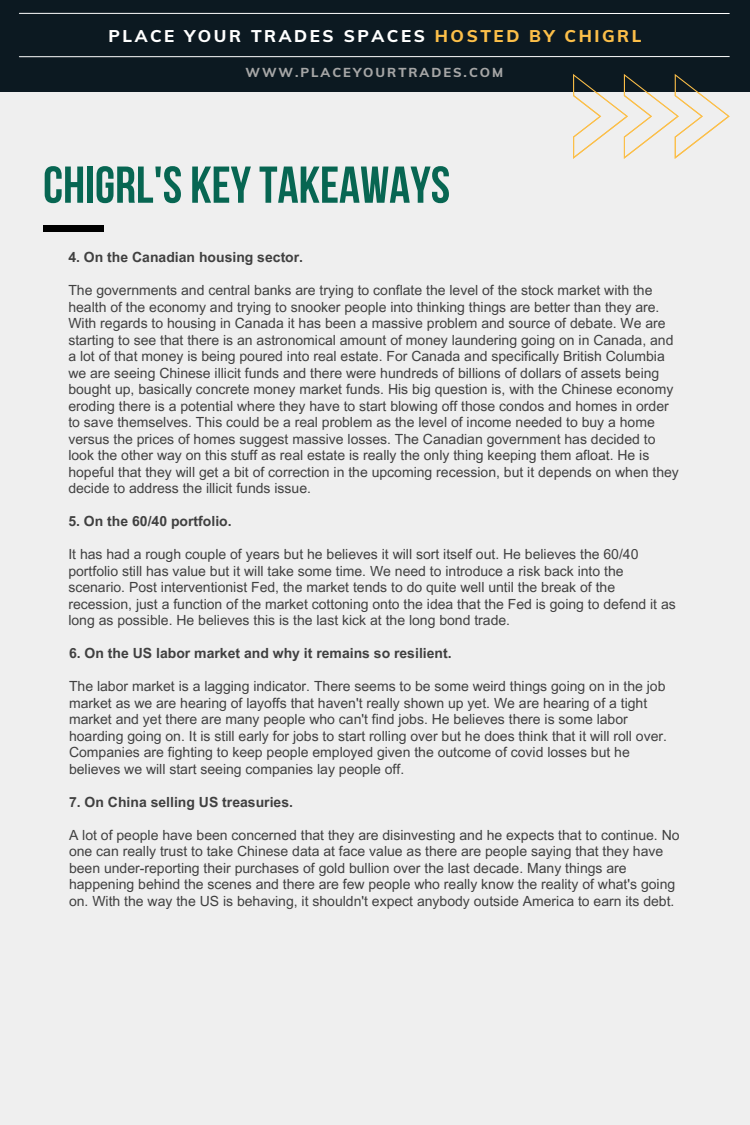
<style>
.page{position:relative;width:750px;height:1125px;background:#efefef}
.page>*{position:absolute;margin:0;border:0;box-sizing:border-box;transform-origin:0 0}
.t1{font:700 51.7px "Bebas Neue";color:#076652}
.t2{font:800 17px "Muli";letter-spacing:.15em;color:#fff}
.t3{font:14px/16.5px "Arial MT Pro";color:#404040}
.t4{font:700 14px "Arial MT Pro";color:#404040}
.t5{font:800 13px "Muli";letter-spacing:.15em;color:#a6a6a6}
.s1{color:#fcbf49}
</style>
<div class="page">
<div style="left:0;top:0;width:750px;height:92px;background:#0c1921"></div>
<hr style="left:19px;top:13px;width:710px;height:1px;background:#fff">
<hr style="left:19px;top:56px;width:710px;height:1px;background:#fff">
<svg style="left:573px;top:74px;width:157px;height:85px"></svg>
<div style="left:43px;top:225px;width:60px;height:7px;background:#000"></div>
<p class="t2" style="left:108px;top:25px;width:535px">PLACE YOUR TRADES SPACES <span class="s1">HOSTED BY CHIGRL</span></p>
<p class="t5" style="left:245px;top:64px;width:259px">WWW.PLACEYOURTRADES.COM</p>
<p class="t1" style="left:43px;top:164px;width:409px">CHIGRL'S KEYTAKEAWAYS</p>
<p class="t4" style="left:68px;top:252px;width:236px">4. On the Canadian housing sector.</p>
<p class="t3" style="left:68px;top:284px;width:612px">The governments and central banks are trying to conflate the level of the stock market with the health of the economy and trying to snooker people into thinking things are better than they are.<br>With regards to housing in Canada it has been a massive problem and source of debate. We are starting to see that there is an astronomical amount of money laundering going on in Canada, and a lot of that money is being poured into real estate. For Canada and specifically British Columbia we are seeing Chinese illicit funds and there were hundreds of billions of dollars of assets being bought up, basically concrete money market funds. His big question is, with the Chinese economy eroding there is a potential where they have to start blowing off those condos and homes in order to save themselves. This could be a real problem as the level of income needed to buy a home versus the prices of homes suggest massive losses. The Canadian government has decided to look the other way on this stuff as real estate is really the only thing keeping them afloat. He is hopeful that they will get a bit of correction in the upcoming recession, but it depends on when they decide to address the illicit funds issue.</p>
<p class="t4" style="left:68px;top:516px;width:165px">5. On the 60/40 portfolio.</p>
<p class="t3" style="left:68px;top:548px;width:609px">It has had a rough couple of years but he believes it will sort itself out. He believes the 60/40 portfolio still has value but it will take some time. We need to introduce a risk back into the scenario. Post interventionist Fed, the market tends to do quite well until the break of the recession, just a function of the market cottoning onto the idea that the Fed is going to defend it as long as possible. He believes this is the last kick at the long bond trade.</p>
<p class="t4" style="left:69px;top:648px;width:384px">6. On the US labor market and why it remains so resilient.</p>
<p class="t3" style="left:69px;top:680px;width:600px">The labor market is a lagging indicator. There seems to be some weird things going on in the job market as we are hearing of layoffs that haven't really shown up yet. We are hearing of a tight market and yet there are many people who can't find jobs. He believes there is some labor hoarding going on. It is still early for jobs to start rolling over but he does think that it will roll over.<br>Companies are fighting to keep people employed given the outcome of covid losses but he believes we will start seeing companies lay people off.</p>
<p class="t4" style="left:69px;top:797px;width:225px">7. On China selling US treasuries.</p>
<p class="t3" style="left:69px;top:828px;width:612px">A lot of people have been concerned that they are disinvesting and he expects that to continue. No one can really trust to take Chinese data at face value as there are people saying that they have been under-reporting their purchases of gold bullion over the last decade. Many things are happening behind the scenes and there are few people who really know the reality of what's going on. With the way the US is behaving, it shouldn't expect anybody outside America to earn its debt.</p>
</div>
